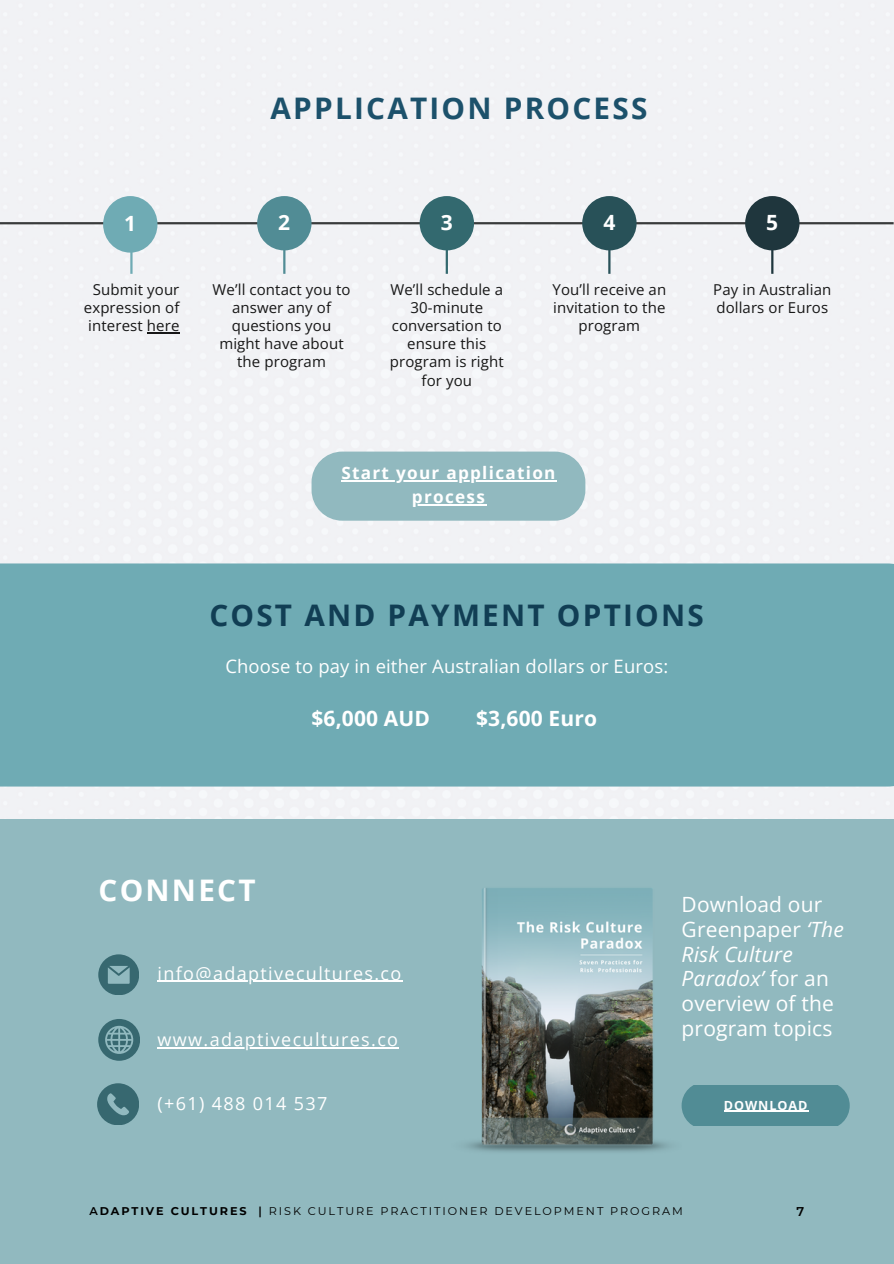
<style>
.page{position:relative;width:894px;height:1264px;background:#fff}
.page>*{position:absolute;margin:0;border:0;box-sizing:border-box;transform-origin:0 0}
.t1{font:700 29.7px "Open Sans";letter-spacing:.075em;color:#113e54}
.t2{font:700 29.7px "Open Sans";letter-spacing:.075em;color:#1c516b}
.t3{font:700 29.7px "Open Sans";letter-spacing:.075em;color:#fff}
.t4{font:21px/24.8px "Open Sans";letter-spacing:.005em;color:#fff}
.t5{font:700 21px "Open Sans";letter-spacing:.01em;color:#fff}
.t6{font:18.45px "Open Sans";letter-spacing:.005em;color:#fff}
.t7{font:18px "Open Sans";letter-spacing:.075em;color:#fff}
.t8{font:700 17.1px/23.7px "Open Sans";letter-spacing:.075em;color:#fff;text-align:center}
.t9{font:15px/18px "Open Sans";letter-spacing:.005em;color:#171717;text-align:center}
.t10{font:600 12.75px "Montserrat";color:#000}
.t11{font:700 12.6px "Open Sans";letter-spacing:.075em;color:#fff}
.t12{font:11.25px "Montserrat";letter-spacing:.17em;color:#000}
.s1{font-style:italic}
.s2{font-weight:600}
.s3{font-weight:700}
</style>
<div class="page">
<div style="left:0;top:0;width:893px;height:819px;background:#f1f2f5"></div>
<div style="left:0;top:819px;width:893px;height:444px;background:#91b9bf"></div>
<hr style="left:0;top:222px;width:893px;height:2px;background:#393b3b">
<div style="left:103px;top:196px;width:54px;height:56px;background:#6fabb4;border-radius:50%"></div>
<div style="left:745px;top:196px;width:54px;height:54px;background:#1f363d;border-radius:50%"></div>
<div style="left:419px;top:196px;width:55px;height:54px;background:#33696f;border-radius:50%"></div>
<div style="left:257px;top:196px;width:54px;height:54px;background:#518c95;border-radius:50%"></div>
<div style="left:582px;top:196px;width:54px;height:54px;background:#285158;border-radius:50%"></div>
<hr style="left:130px;top:247px;width:2px;height:27px;background:#6fabb4">
<hr style="left:283px;top:247px;width:2px;height:27px;background:#518c95">
<hr style="left:445px;top:247px;width:3px;height:27px;background:#33696f">
<hr style="left:608px;top:247px;width:2px;height:27px;background:#285158">
<hr style="left:771px;top:247px;width:2px;height:27px;background:#1f363d">
<div style="left:311px;top:451px;width:274px;height:69px;background:#91b9bf;border-radius:31px"></div>
<svg style="left:98px;top:954px;width:41px;height:40px"></svg>
<svg style="left:97px;top:1083px;width:42px;height:41px"></svg>
<div style="left:681px;top:1085px;width:168px;height:40px;background:#518c95"></div>
<img style="left:466px;top:888px;width:203px;height:264px">
<div style="left:0;top:563px;width:893px;height:223px;background:#6fabb4"></div>
<svg style="left:98px;top:1019px;width:42px;height:41px"></svg>
<hr style="left:147px;top:332px;width:32px;height:2px;background:#171717">
<hr style="left:157px;top:980px;width:245px;height:1px;background:#fff">
<hr style="left:723px;top:1110px;width:85px;height:1px;background:#fff">
<hr style="left:341px;top:480px;width:215px;height:1px;background:#fff">
<hr style="left:412px;top:504px;width:74px;height:1px;background:#fff">
<hr style="left:157px;top:1046px;width:242px;height:2px;background:#fff">
<h1 class="t2" style="left:270px;top:87px;width:378px">APPLICATION PROCESS</h1>
<h2 class="t5" style="left:124px;top:208px;width:13px">1</h2>
<h2 class="t5" style="left:278px;top:207px;width:13px">2</h2>
<h2 class="t5" style="left:440px;top:207px;width:13px">3</h2>
<h2 class="t5" style="left:603px;top:207px;width:13px">4</h2>
<h2 class="t5" style="left:766px;top:207px;width:13px">5</h2>
<p class="t9" style="left:84px;top:280px;width:97px;text-align:justify;text-indent:9px">Submit your expression of interest here</p>
<p class="t9" style="left:212px;top:280px;width:139px">We’ll contact you to answer any of questions you might have about the program</p>
<p class="t9" style="left:390px;top:280px;width:115px">We’ll schedule a<br>30-minute conversation to ensure this program is right for you</p>
<p class="t9" style="left:552px;top:280px;width:115px">You’ll receive an invitation to the program</p>
<p class="t9" style="left:713px;top:280px;width:120px;text-align:left">Pay in Australian dollars or Euros</p>
<p class="t8" style="left:341px;top:461px;width:215px">Start your application process</p>
<h1 class="t1" style="left:209px;top:594px;width:496px">COST AND PAYMENT OPTIONS</h1>
<p class="t6" style="left:225px;top:653px;width:444px">Choose to pay in either Australian dollars or Euros:</p>
<h2 class="t5" style="left:311px;top:704px;width:120px">$6,000 AUD</h2>
<h2 class="t5" style="left:476px;top:704px;width:122px">$3,600 Euro</h2>
<h1 class="t3" style="left:98px;top:869px;width:158px">CONNECT</h1>
<p class="t7" style="left:157px;top:960px;width:245px">info@adaptivecultures.co</p>
<p class="t7" style="left:157px;top:1026px;width:242px">www.adaptivecultures.co</p>
<h2 class="t4" style="left:681px;top:891px;width:164px">Download our<br>Greenpaper <span class="s1">‘The<br>Risk Culture<br>Paradox’</span> for an overview of the program topics</h2>
<p class="t7" style="left:157px;top:1090px;width:171px">(+61) 488 014 537</p>
<p class="t11" style="left:723px;top:1096px;width:85px">DOWNLOAD</p>
<p class="t12" style="left:89px;top:1203px;width:594px"><span class="s2">A</span><span class="s3">DAPTIVE CULTURES</span> <span class="s2">|</span> RISK CULTURE PRACTITIONER DEVELOPMENT PROGRAM</p>
<p class="t10" style="left:796px;top:1203px;width:9px">7</p>
</div>
